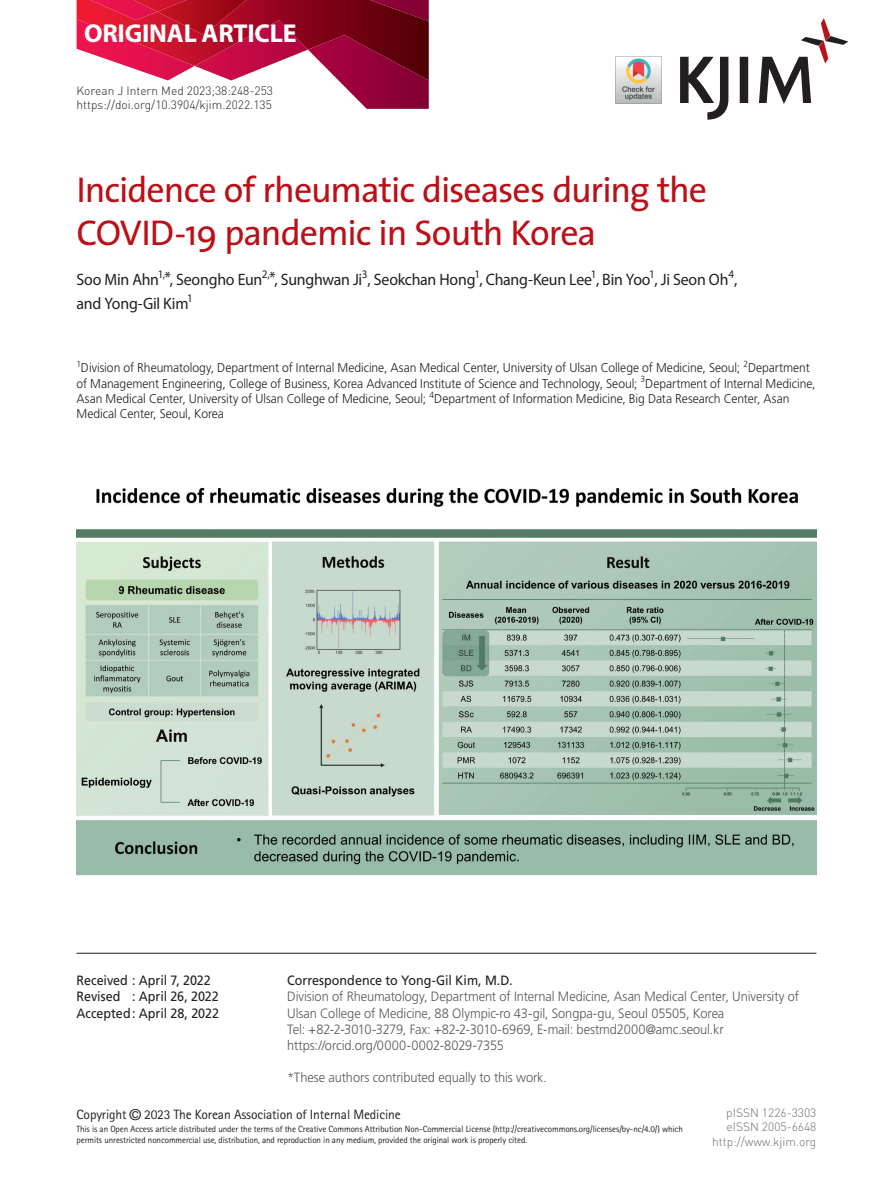
<style>
.page{position:relative;width:893px;height:1191px;background:#fff}
.page>*{position:absolute;margin:0;border:0;box-sizing:border-box;transform-origin:0 0}
.t1{font:36px/43.2px "The Sans";letter-spacing:-.03em;color:#bb1018}
.t2{font:700 25.95px "Myriad Pro";letter-spacing:-.01em;color:#fff}
.t3{font:16.5px/24px "Myriad Pro";letter-spacing:-.015em;color:#231f20;scale:.96 1}
.t4{font:300 13.5px/16.2px "Frutiger LT Std";letter-spacing:-.005em;color:#57585a;scale:.95 1}
.t5{font:13.5px/16.2px "Frutiger LT Std";letter-spacing:-.005em;color:#231f20;scale:.93 1}
.t6{font:13.5px "Rotis Sans Serif Std";letter-spacing:-.01em;color:#231f20}
.t7{font:300 12.75px/15.3px "Frutiger LT Std";letter-spacing:-.005em;color:#231f20;scale:.95 1}
.t8{font:300 12px/14.4px "DIN Pro";color:#231f20}
.t9{font:300 12px/14.4px "DIN Pro";color:#6c6d70;text-align:right}
.t10{font:9px/10.8px "Rotis Sans Serif Std";letter-spacing:-.01em;color:#231f20}
.s1{font-family:"Helvetica";font-size:15px}
</style>
<div class="page">
<svg style="left:167px;top:80px;width:262px;height:29px"></svg>
<img style="left:77px;top:0;width:352px;height:80px">
<img style="left:157px;top:0;width:132px;height:35px">
<svg style="left:680px;top:18px;width:168px;height:102px"></svg>
<hr style="left:77px;top:953px;width:739px;height:1px;background:#231f20">
<img style="left:77px;top:487px;width:739px;height:389px">
<img style="left:615px;top:56px;width:47px;height:47px">
<h2 class="t2" style="left:84px;top:17px;width:214px">ORIGINAL ARTICLE</h2>
<p class="t8" style="left:77px;top:83px;width:198px">Korean J Intern Med 2023;38:248-253 https://doi.org/10.3904/kjim.2022.135</p>
<h1 class="t1" style="left:77px;top:167px;width:632px">Incidence of rheumatic diseases during the<br>COVID-19 pandemic in South Korea</h1>
<p class="t3" style="left:77px;top:267px;width:690px">Soo Min Ahn<sup>1,</sup>*, Seongho Eun<sup>2,</sup>*, Sunghwan Ji<sup>3</sup>, Seokchan Hong<sup>1</sup>, Chang-Keun Lee<sup>1</sup>, Bin Yoo<sup>1</sup>, Ji Seon Oh<sup>4</sup>, and Yong-Gil Kim<sup>1</sup></p>
<p class="t7" style="left:77px;top:360px;width:779px"><sup>1</sup>Division of Rheumatology, Department of Internal Medicine, Asan Medical Center, University of Ulsan College of Medicine, Seoul; <sup>2</sup>Department of Management Engineering, College of Business, Korea Advanced Institute of Science and Technology, Seoul; <sup>3</sup>Department of Internal Medicine, Asan Medical Center, University of Ulsan College of Medicine, Seoul; <sup>4</sup>Department of Information Medicine, Big Data Research Center, Asan Medical Center, Seoul, Korea</p>
<p class="t5" style="left:77px;top:972px;width:155px">Received : April 7, 2022<br>Revised : April 26, 2022<br>Accepted: April 28, 2022</p>
<p class="t5" style="left:287px;top:972px;width:244px">Correspondence to Yong-Gil Kim, M.D.</p>
<p class="t4" style="left:287px;top:988px;width:540px">Division of Rheumatology, Department of Internal Medicine, Asan Medical Center, University of Ulsan College of Medicine, 88 Olympic-ro 43-gil, Songpa-gu, Seoul 05505, Korea<br>Tel: +82-2-3010-3279, Fax: +82-2-3010-6969, E-mail: bestmd2000@amc.seoul.kr https://orcid.org/0000-0002-8029-7355</p>
<p class="t4" style="left:287px;top:1069px;width:275px">*These authors contributed equally to this work.</p>
<p class="t6" style="left:77px;top:1106px;width:326px">Copyright <span class="s1">©</span> 2023 The Korean Association of Internal Medicine</p>
<p class="t10" style="left:77px;top:1123px;width:608px">This is an Open Access article distributed under the terms of the Creative Commons Attribution Non-Commercial License (http://creativecommons.org/licenses/by-nc/4.0/) which permits unrestricted noncommercial use, distribution, and reproduction in any medium, provided the original work is properly cited.</p>
<p class="t9" style="left:712px;top:1105px;width:106px">pISSN 1226-3303 eISSN 2005-6648 http://www.kjim.org</p>
</div>
